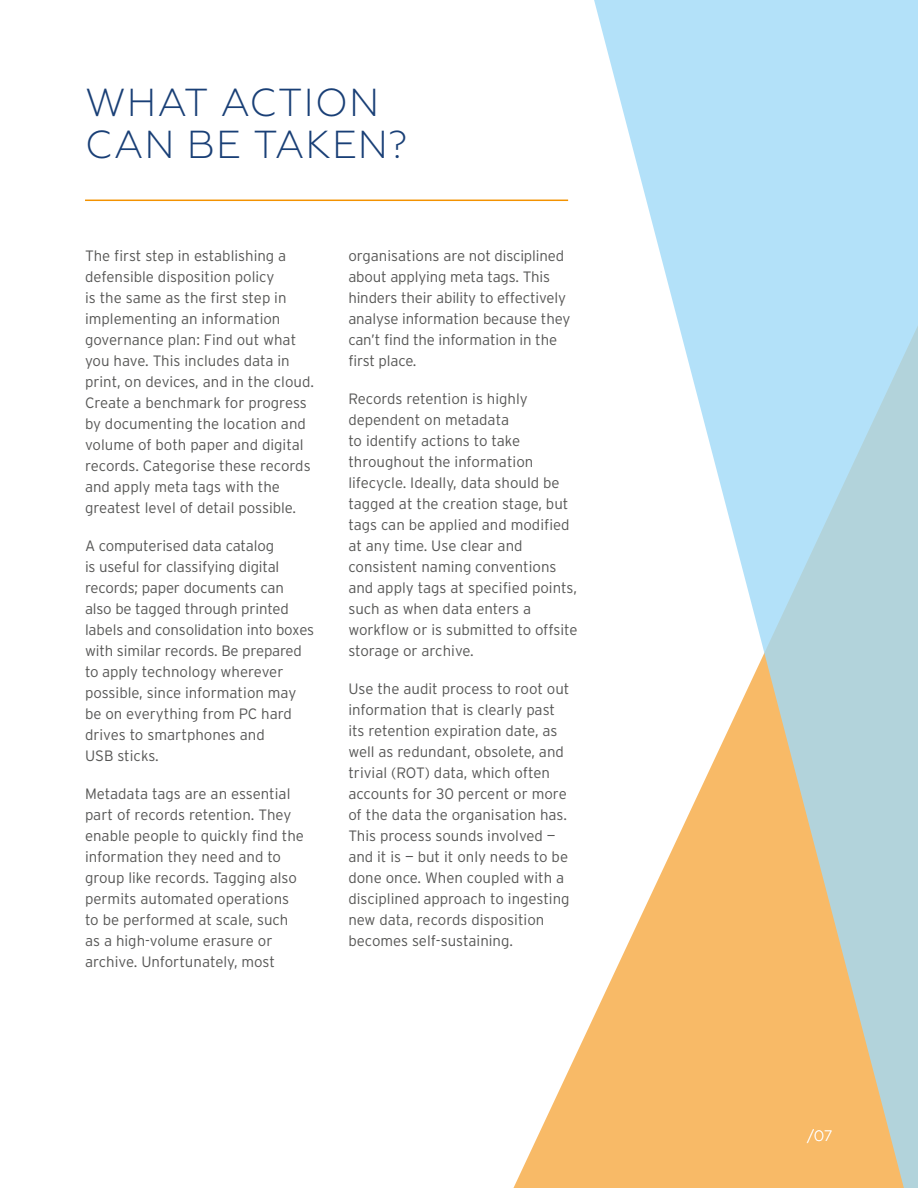
<style>
.page{position:relative;width:918px;height:1188px;background:#fff}
.page>*{position:absolute;margin:0;border:0;box-sizing:border-box;transform-origin:0 0}
.t1{font:300 39px/42px "Geometria";letter-spacing:.03em;color:#193f76}
.t2{font:300 15px/21px "Interstate";color:#575756}
.t3{font:300 15px "Geometria";color:#fff}
</style>
<div class="page">
<svg style="left:513px;top:1023px;width:78px;height:165px"></svg>
<hr style="left:85px;top:200px;width:483px;height:1px;background:#f39200">
<svg style="left:591px;top:0;width:327px;height:1188px"></svg>
<h1 class="t1" style="left:85px;top:81px;width:324px">WHAT ACTION<br>CAN BE TAKEN?</h1>
<p class="t2" style="left:85px;top:245px;width:231px">The first step in establishing a defensible disposition policy<br>is the same as the first step in implementing an information governance plan: Find out what you have. This includes data in print, on devices, and in the cloud.<br>Create a benchmark for progress by documenting the location and volume of both paper and digital records. Categorise these records and apply meta tags with the greatest level of detail possible.</p>
<p class="t2" style="left:85px;top:535px;width:231px">A computerised data catalog<br>is useful for classifying digital records; paper documents can also be tagged through printed labels and consolidation into boxes with similar records. Be prepared to apply technology wherever possible, since information may be on everything from PC hard drives to smartphones and<br>USB sticks.</p>
<p class="t2" style="left:85px;top:783px;width:220px">Metadata tags are an essential part of records retention. They enable people to quickly find the information they need and to group like records. Tagging also permits automated operations to be performed at scale, such as a high-volume erasure or archive. Unfortunately, most</p>
<p class="t2" style="left:348px;top:245px;width:223px">organisations are not disciplined about applying meta tags. This hinders their ability to effectively analyse information because they can’t find the information in the first place.</p>
<p class="t2" style="left:348px;top:388px;width:231px">Records retention is highly dependent on metadata<br>to identify actions to take throughout the information lifecycle. Ideally, data should be tagged at the creation stage, but tags can be applied and modified at any time. Use clear and consistent naming conventions and apply tags at specified points, such as when data enters a workflow or is submitted to offsite storage or archive.</p>
<p class="t2" style="left:348px;top:678px;width:223px">Use the audit process to root out information that is clearly past its retention expiration date, as well as redundant, obsolete, and trivial (ROT) data, which often accounts for 30 percent or more of the data the organisation has.<br>This process sounds involved — and it is — but it only needs to be done once. When coupled with a disciplined approach to ingesting new data, records disposition becomes self-sustaining.</p>
<p class="t3" style="left:807px;top:1127px;width:27px">/07</p>
</div>
